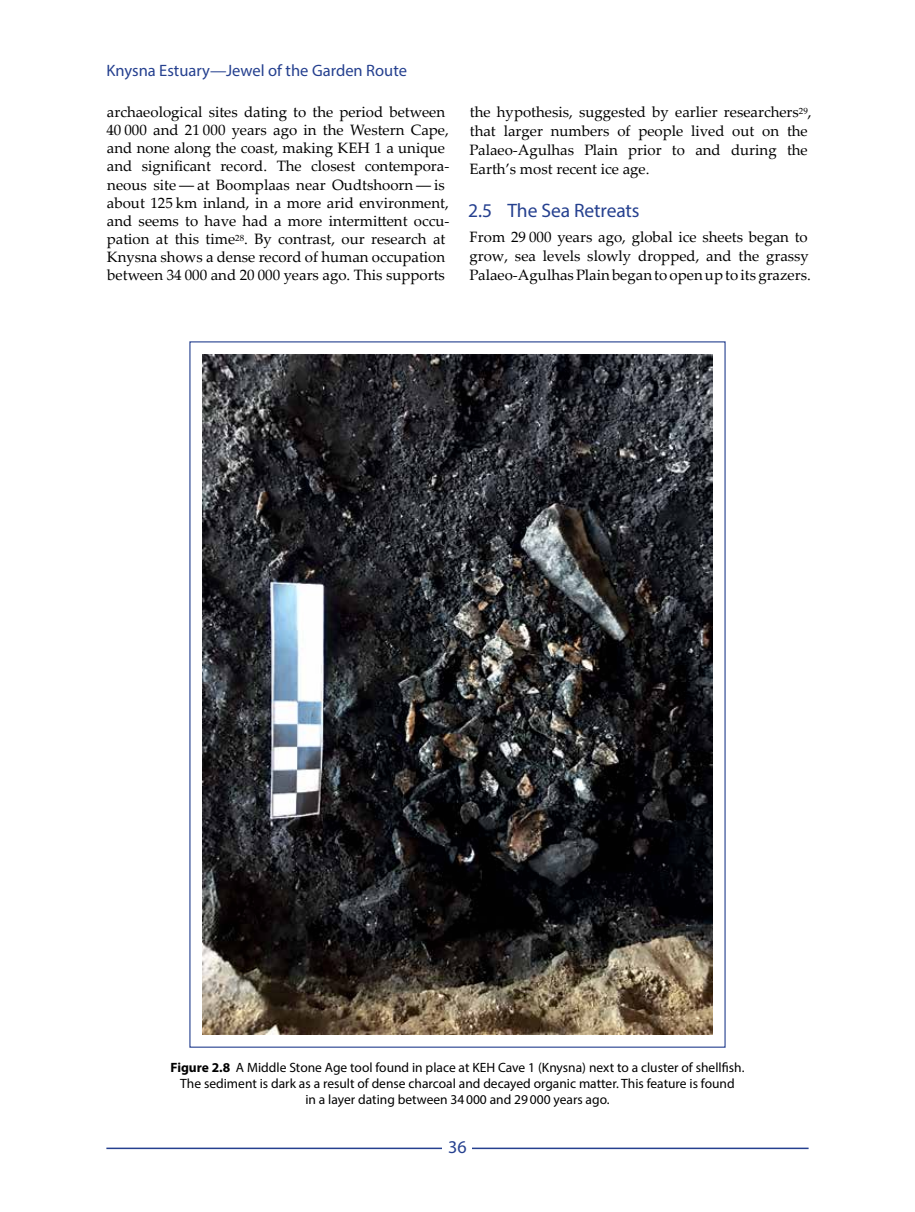
<style>
.page{position:relative;width:915px;height:1212px;background:#fff}
.page>*{position:absolute;margin:0;border:0;box-sizing:border-box;transform-origin:0 0}
.t1{font:19.5px "Myriad Pro";letter-spacing:-.005em;color:#25408f}
.t2{font:18px "Myriad Pro";color:#25408f}
.t3{font:16.5px "Myriad Pro";color:#25408f}
.t4{font:15px/18px "Palatino Linotype";color:#000}
.t5{font:13.5px/16.2px "Myriad Pro";color:#000;text-align:center}
.s1{font-weight:700}
</style>
<div class="page">
<hr style="left:106px;top:1147px;width:702px;height:2px;background:#25408f">
<div style="left:442px;top:1140px;width:30px;height:14px;background:#fff"></div>
<img style="left:202px;top:354px;width:510px;height:681px">
<p class="t3" style="left:106px;top:60px;width:302px">Knysna Estuary—Jewel of the Garden Route</p>
<p class="t4" style="left:106px;top:103px;width:344px">archaeological sites dating to the period between 40 000 and 21 000 years ago in the Western Cape, and none along the coast, making KEH 1 a unique and significant record. The closest contempora&shy;neous site ― at Boomplaas near Oudtshoorn ― is about 125 km inland, in a more arid environment, and seems to have had a more intermittent occu&shy;pation at this time<sup>28</sup>. By contrast, our research at Knysna shows a dense record of human occupation between 34 000 and 20 000 years ago. This supports</p>
<p class="t4" style="left:469px;top:102px;width:343px;line-height:18.9px">the hypothesis, suggested by earlier researchers<sup>29</sup>, that larger numbers of people lived out on the Palaeo-Agulhas Plain prior to and during the Earth’s most recent ice age.</p>
<h1 class="t1" style="left:468px;top:198px;width:173px">2.5 The Sea Retreats</h1>
<p class="t4" style="left:469px;top:227px;width:343px;line-height:18.9px">From 29 000 years ago, global ice sheets began to grow, sea levels slowly dropped, and the grassy<br>Palaeo-Agulhas Plain began to open up to its grazers.</p>
<p class="t5" style="left:170px;top:1059px;width:575px"><span class="s1">Figure 2.8</span> A Middle Stone Age tool found in place at KEH Cave 1 (Knysna) next to a cluster of shellfish.<br>The sediment is dark as a result of dense charcoal and decayed organic matter. This feature is found<br>in a layer dating between 34000 and 29000 years ago.</p>
<p class="t2" style="left:448px;top:1136px;width:20px">36</p>
</div>
